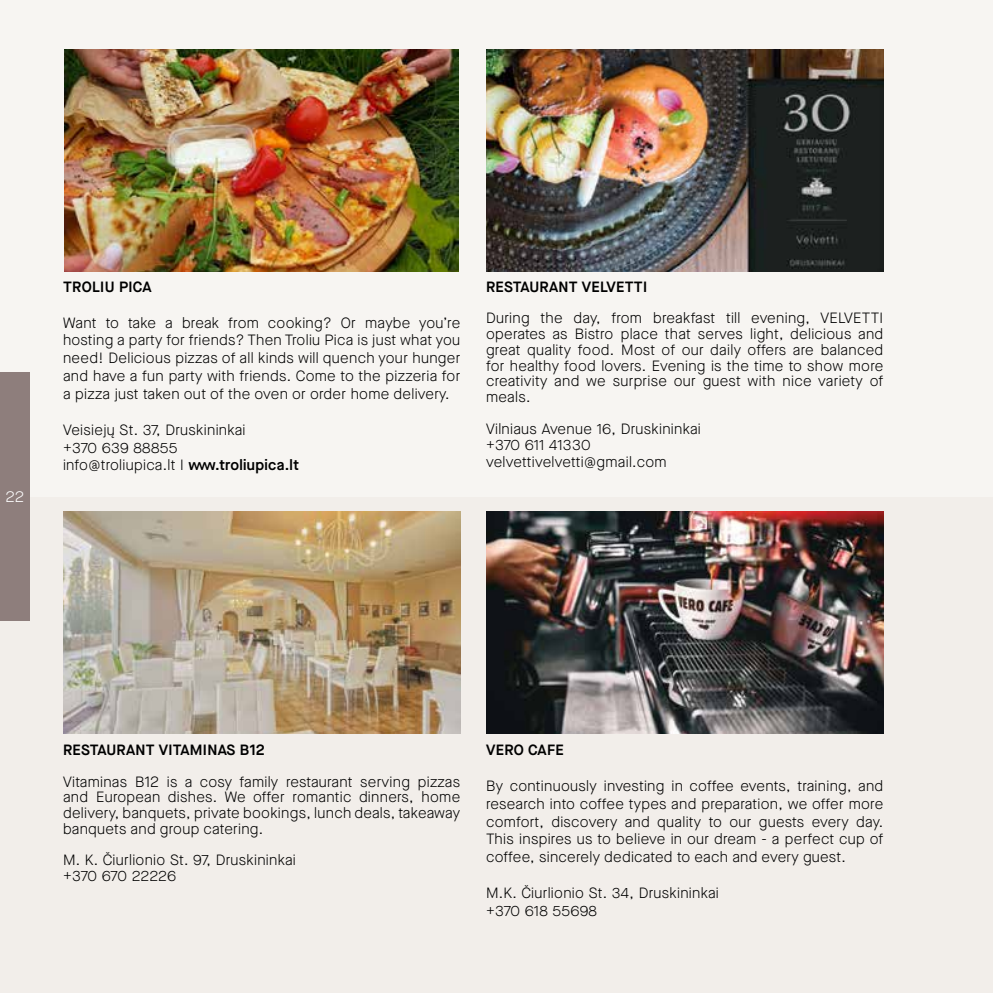
<style>
.page{position:relative;width:993px;height:993px;background:#fff}
.page>*{position:absolute;margin:0;border:0;box-sizing:border-box;transform-origin:0 0}
.t1{font:300 15.75px "Maison Neue";color:#fff}
.t2{font:300 14.88px/17.8px "Maison Neue";letter-spacing:.02em;color:#000;text-align:justify}
.t3{font:600 14.88px "Maison Neue";letter-spacing:.02em;color:#000}
.s1{font-weight:600}
</style>
<div class="page">
<div style="left:0;top:0;width:992px;height:992px;background:#f7f5f2"></div>
<div style="left:0;top:497px;width:992px;height:495px;background:#f2eeea"></div>
<img style="left:486px;top:511px;width:396px;height:222px">
<img style="left:63px;top:511px;width:397px;height:222px">
<img style="left:486px;top:50px;width:396px;height:222px">
<img style="left:64px;top:50px;width:395px;height:222px">
<div style="left:0;top:372px;width:30px;height:248px;background:#8e7e7c"></div>
<p class="t1" style="left:6px;top:486px;width:20px">22</p>
<p class="t3" style="left:63px;top:276px;width:90px">TROLIU PICA</p>
<p class="t2" style="left:63px;top:313px;width:398px">Want to take a break from cooking? Or maybe you’re hosting a party for friends? Then Troliu Pica is just what you need! Delicious pizzas of all kinds will quench your hunger and have a fun party with friends. Come to the pizzeria for a pizza just taken out of the oven or order home delivery.</p>
<p class="t2" style="left:63px;top:420px;width:237px;text-align:left">Veisiejų St. 37, Druskininkai<br>+370 639 88855<br>info@troliupica.lt I <span class="s1">www.troliupica.lt</span></p>
<p class="t3" style="left:486px;top:276px;width:162px">RESTAURANT VELVETTI</p>
<p class="t2" style="left:486px;top:310px;width:398px;line-height:15.8px">During the day, from breakfast till evening, VELVETTI operates as Bistro place that serves light, delicious and great quality food. Most of our daily offers are balanced for healthy food lovers. Evening is the time to show more creativity and we surprise our guest with nice variety of meals.</p>
<p class="t2" style="left:486px;top:420px;width:216px;line-height:15.8px">Vilniaus Avenue 16, Druskininkai +370 611 41330</p>
<p class="t2" style="left:486px;top:453px;width:182px">velvettivelvetti@gmail.com</p>
<p class="t3" style="left:63px;top:739px;width:203px">RESTAURANT VITAMINAS B12</p>
<p class="t2" style="left:63px;top:773px;width:398px;line-height:15.8px">Vitaminas B12 is a cosy family restaurant serving pizzas and European dishes. We offer romantic dinners, home delivery, banquets, private bookings, lunch deals, takeaway banquets and group catering.</p>
<p class="t2" style="left:63px;top:852px;width:234px;line-height:15.8px">M. K. Čiurlionio St. 97, Druskininkai +370 670 22226</p>
<p class="t3" style="left:486px;top:739px;width:79px">VERO CAFE</p>
<p class="t2" style="left:486px;top:776px;width:398px">By continuously investing in coffee events, training, and research into coffee types and preparation, we offer more comfort, discovery and quality to our guests every day.<br>This inspires us to believe in our dream - a perfect cup of coffee, sincerely dedicated to each and every guest.</p>
<p class="t2" style="left:486px;top:883px;width:234px">M.K. Čiurlionio St. 34, Druskininkai +370 618 55698</p>
</div>
